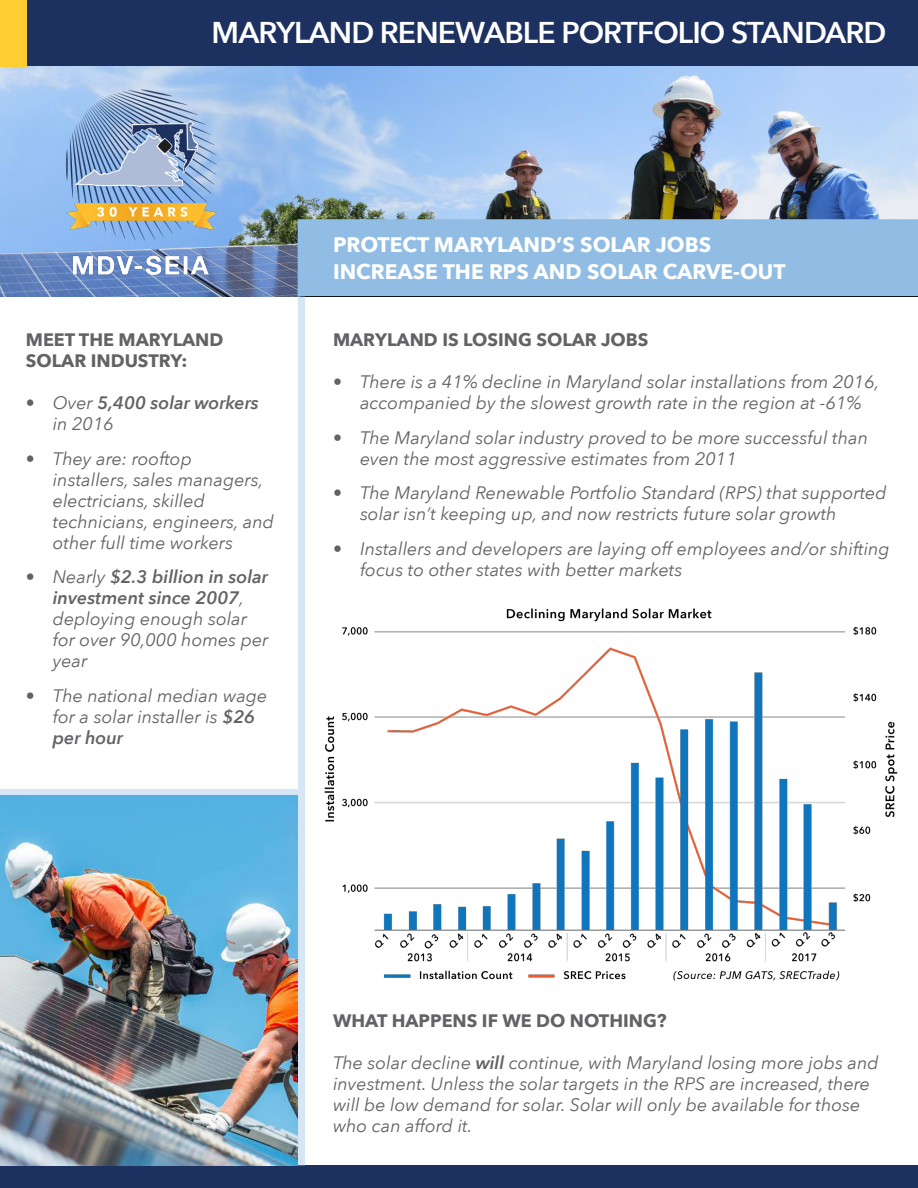
<style>
.page{position:relative;width:918px;height:1188px;background:#fff}
.page>*{position:absolute;margin:0;border:0;box-sizing:border-box;transform-origin:0 0}
.t1{font:600 30px "Avenir Next";letter-spacing:-.03em;color:#fff}
.callout{font:700 21px "Avenir Next";color:#fff}
.t2{font:italic 18px/21px "Avenir Next";color:#636366}
.Text{font:700 18px/21px "Avenir Next";color:#636366}
.t3{font:italic 600 18px/21px "Avenir Next";color:#636366}
.s1{font-weight:400}
.s2{font-weight:600}
</style>
<div class="page">
<div style="left:27px;top:0;width:891px;height:67px;background:#1d3161"></div>
<img style="left:0;top:66px;width:918px;height:230px">
<div style="left:0;top:1166px;width:918px;height:22px;background:#1d3161"></div>
<div style="left:298px;top:219px;width:620px;height:77px;background:#91bde4"></div>
<div style="left:0;top:0;width:27px;height:67px;background:#fecd32"></div>
<img style="left:39px;top:80px;width:204px;height:204px">
<div style="left:0;top:789px;width:298px;height:7px;background:#d6e6f5"></div>
<img style="left:0;top:796px;width:298px;height:369px">
<img style="left:324px;top:608px;width:574px;height:373px">
<div style="left:298px;top:296px;width:6px;height:870px;background:#d6e6f5"></div>
<h1 class="t1" style="left:212px;top:7px;width:676px">MARYLAND RENEWABLE PORTFOLIO STANDARD</h1>
<p class="Text" style="left:26px;top:329px;width:199px">MEET THE MARYLAND<br>SOLAR INDUSTRY:</p>
<p class="t3" style="left:53px;top:392px;width:208px;text-indent:-27px"><span class="s1">• Over</span> 5,400 solar workers <span class="s1">in 2016</span></p>
<p class="t2" style="left:53px;top:447px;width:223px;text-indent:-27px">• They are: rooftop<br>installers, sales managers, electricians, skilled technicians, engineers, and other full time workers</p>
<p class="t2" style="left:53px;top:566px;width:217px;text-indent:-27px">• Nearly <span class="s2">$2.3 billion in solar investment since 2007</span>, deploying enough solar for over 90,000 homes per year</p>
<p class="t2" style="left:53px;top:684px;width:216px;text-indent:-27px">• The national median wage for a solar installer is <span class="s2">$26 per hour</span></p>
<p class="callout" style="left:333px;top:226px;width:380px">PROTECT MARYLAND’S SOLAR JOBS</p>
<p class="callout" style="left:333px;top:253px;width:454px">INCREASE THE RPS AND SOLAR CARVE-OUT</p>
<p class="Text" style="left:333px;top:329px;width:317px">MARYLAND IS LOSING SOLAR JOBS</p>
<p class="t2" style="left:333px;top:371px;width:548px;text-align:center">• There is a 41% decline in Maryland solar installations from 2016, accompanied by the slowest growth rate in the region at -61%</p>
<p class="t2" style="left:360px;top:426px;width:510px;text-indent:-27px">• The Maryland solar industry proved to be more successful than even the most aggressive estimates from 2011</p>
<p class="t2" style="left:360px;top:482px;width:528px;text-indent:-27px">• The Maryland Renewable Portfolio Standard (RPS) that supported solar isn’t keeping up, and now restricts future solar growth</p>
<p class="t2" style="left:360px;top:537px;width:531px;text-indent:-27px">• Installers and developers are laying off employees and/or shifting focus to other states with better markets</p>
<p class="Text" style="left:333px;top:1010px;width:335px">WHAT HAPPENS IF WE DO NOTHING?</p>
<p class="t2" style="left:333px;top:1051px;width:547px">The solar decline <span class="s2">will</span> continue, with Maryland losing more jobs and investment. Unless the solar targets in the RPS are increased, there will be low demand for solar. Solar will only be available for those who can afford it.</p>
</div>
